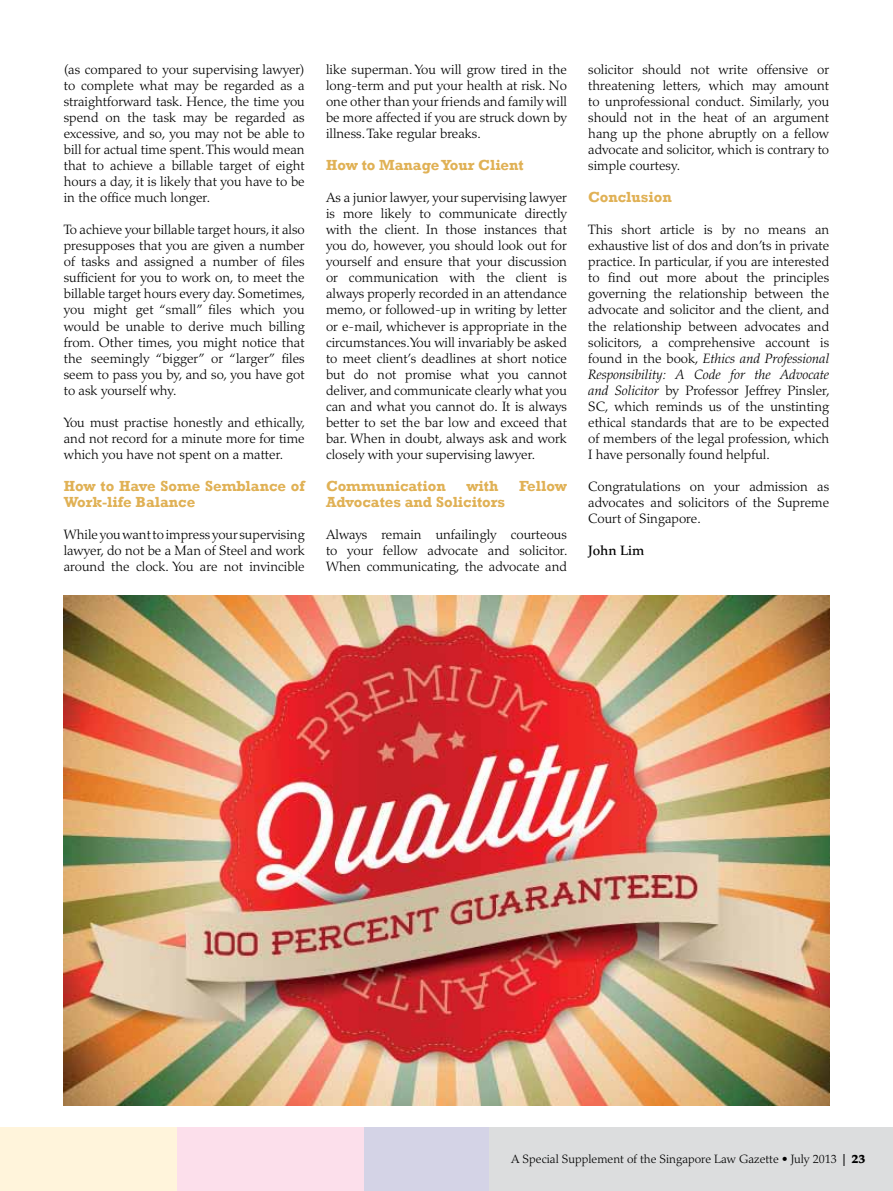
<style>
.page{position:relative;width:893px;height:1191px;background:#fff}
.page>*{position:absolute;margin:0;border:0;box-sizing:border-box;transform-origin:0 0}
.t1{font:700 15px/16px "Rockwell";color:#e0b155}
.t2{font:300 13.5px/16px "Palatino LT Std";color:#000;text-align:justify}
.t3{font:500 13.5px "Palatino LT Std";color:#000}
.t4{font:300 12px "Palatino LT Std";color:#000}
.s1{font-style:italic}
.s2{font-weight:500}
.s3{font-weight:900}
</style>
<div class="page">
<img style="left:64px;top:595px;width:765px;height:511px">
<div style="left:489px;top:1127px;width:404px;height:64px;background:#dcddde"></div>
<div style="left:364px;top:1127px;width:125px;height:64px;background:#d4d3e6"></div>
<div style="left:176px;top:1127px;width:188px;height:64px;background:#fcdfeb"></div>
<div style="left:0;top:1127px;width:176px;height:64px;background:#fff4db"></div>
<p class="t2" style="left:64px;top:61px;width:242px">(as compared to your supervising lawyer) to complete what may be regarded as a straightforward task. Hence, the time you spend on the task may be regarded as excessive, and so, you may not be able to bill for actual time spent. This would mean that to achieve a billable target of eight hours a day, it is likely that you have to be in the office much longer.</p>
<p class="t2" style="left:64px;top:222px;width:243px">To achieve your billable target hours, it also presupposes that you are given a number of tasks and assigned a number of files sufficient for you to work on, to meet the billable target hours every day. Sometimes, you might get “small” files which you would be unable to derive much billing from. Other times, you might notice that the seemingly “bigger” or “larger” files seem to pass you by, and so, you have got to ask yourself why.</p>
<p class="t2" style="left:64px;top:414px;width:243px">You must practise honestly and ethically, and not record for a minute more for time which you have not spent on a matter.</p>
<p class="t1" style="left:64px;top:478px;width:242px">How to Have Some Semblance of<br>Work-life Balance</p>
<p class="t2" style="left:64px;top:527px;width:242px">While you want to impress your supervising lawyer, do not be a Man of Steel and work around the clock. You are not invincible</p>
<p class="t2" style="left:326px;top:61px;width:242px">like superman. You will grow tired in the long-term and put your health at risk. No one other than your friends and family will be more affected if you are struck down by illness. Take regular breaks.</p>
<p class="t1" style="left:326px;top:157px;width:199px">How to Manage Your Client</p>
<p class="t2" style="left:326px;top:190px;width:242px">As a junior lawyer, your supervising lawyer is more likely to communicate directly with the client. In those instances that you do, however, you should look out for yourself and ensure that your discussion or communication with the client is always properly recorded in an attendance memo, or followed-up in writing by letter or e-mail, whichever is appropriate in the circumstances. You will invariably be asked to meet client’s deadlines at short notice but do not promise what you cannot deliver, and communicate clearly what you can and what you cannot do. It is always better to set the bar low and exceed that bar. When in doubt, always ask and work closely with your supervising lawyer.</p>
<p class="t1" style="left:326px;top:478px;width:121px">Communication</p>
<p class="t1" style="left:466px;top:478px;width:34px">with</p>
<p class="t1" style="left:519px;top:478px;width:49px">Fellow</p>
<p class="t1" style="left:326px;top:494px;width:181px">Advocates and Solicitors</p>
<p class="t2" style="left:326px;top:527px;width:243px">Always remain unfailingly courteous to your fellow advocate and solicitor.<br>When communicating, the advocate and</p>
<p class="t2" style="left:588px;top:61px;width:242px">solicitor should not write offensive or threatening letters, which may amount to unprofessional conduct. Similarly, you should not in the heat of an argument hang up the phone abruptly on a fellow advocate and solicitor, which is contrary to simple courtesy.</p>
<p class="t1" style="left:588px;top:189px;width:85px">Conclusion</p>
<p class="t2" style="left:588px;top:222px;width:243px">This short article is by no means an exhaustive list of dos and don’ts in private practice. In particular, if you are interested to find out more about the principles governing the relationship between the advocate and solicitor and the client, and the relationship between advocates and solicitors, a comprehensive account is found in the book, <span class="s1">Ethics and Professional Responsibility: A Code for the Advocate and Solicitor</span> by Professor Jeffrey Pinsler, SC, which reminds us of the unstinting ethical standards that are to be expected of members of the legal profession, which I have personally found helpful.</p>
<p class="t2" style="left:588px;top:479px;width:242px">Congratulations on your admission as advocates and solicitors of the Supreme Court of Singapore.</p>
<p class="t3" style="left:588px;top:543px;width:58px">John Lim</p>
<p class="t4" style="left:511px;top:1152px;width:356px">A Special Supplement of the Singapore Law Gazette • July 2013 <span class="s2">|</span> <span class="s3">23</span></p>
</div>
